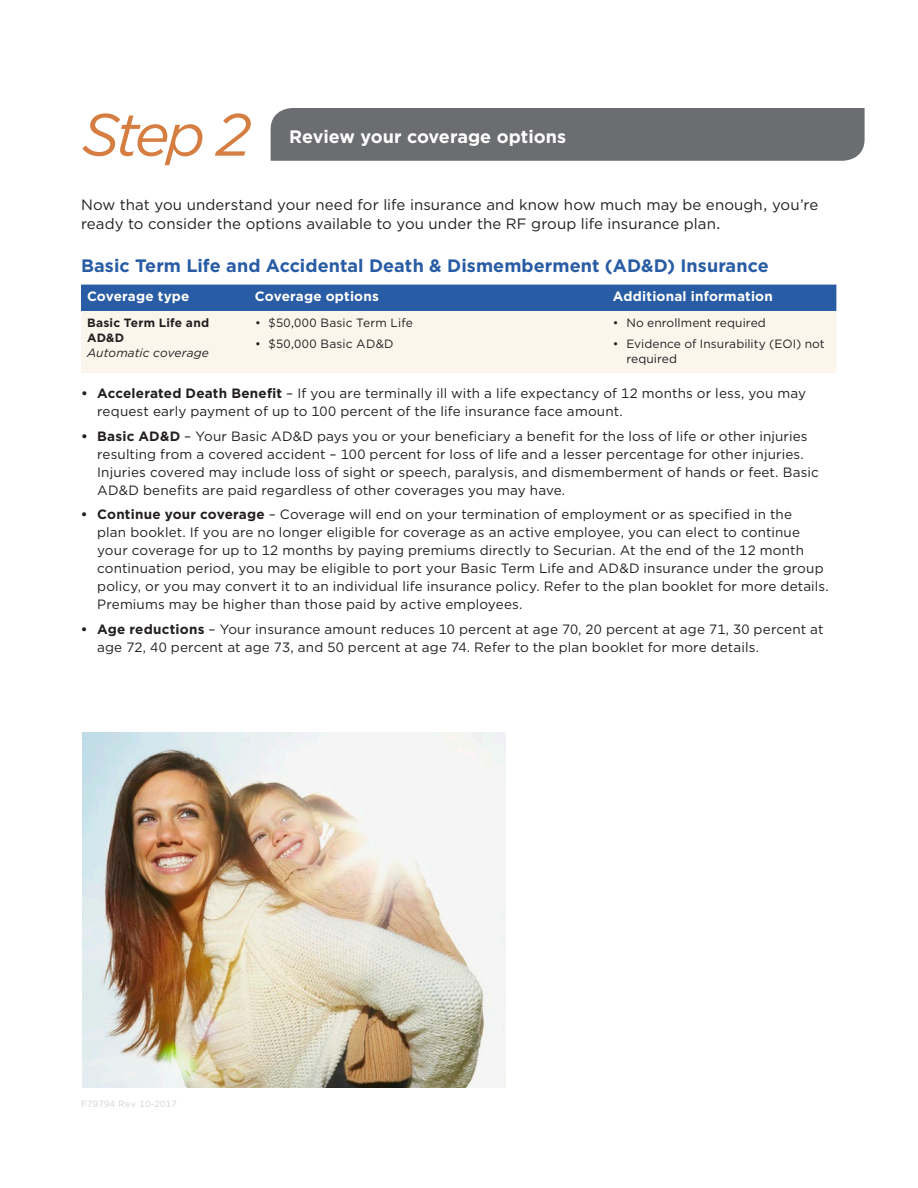
<style>
.page{position:relative;width:918px;height:1188px;background:#fff}
.page>*{position:absolute;margin:0;border:0;box-sizing:border-box;transform-origin:0 0}
.t1{font:italic 59.55px "Gotham";color:#d67d41}
.t2{font:700 18px "Gotham";letter-spacing:.005em;color:#285ca4}
.t3{font:700 18px "Gotham";color:#fff}
.t4{font:15px/19.5px "Gotham";letter-spacing:.005em;color:#231f20}
.t5{font:13.5px/18px "Gotham";letter-spacing:.01em;color:#231f20}
.t6{font:700 13.5px "Gotham";letter-spacing:.015em;color:#fff}
.t7{font:12px/15px "Gotham";letter-spacing:.01em;color:#231f20}
.t8{font:700 12px/15px "Gotham";letter-spacing:.02em;color:#231f20}
.t9{font:italic 12px "Gotham";letter-spacing:.01em;color:#231f20}
.t10{font:9px "Gotham";letter-spacing:.025em;color:#d1d2d4}
.s1{font-weight:700}
</style>
<div class="page">
<div style="left:271px;top:108px;width:594px;height:53px;background:#6c6d70"></div>
<div style="left:81px;top:285px;width:755px;height:26px;background:#285ca4"></div>
<div style="left:81px;top:311px;width:755px;height:62px;background:#fbf5ec"></div>
<img style="left:83px;top:733px;width:423px;height:354px">
<h1 class="t1" style="left:82px;top:96px;width:173px">Step 2</h1>
<p class="t4" style="left:81px;top:195px;width:739px">Now that you understand your need for life insurance and know how much may be enough, you’re ready to consider the options available to you under the RF group life insurance plan.</p>
<h2 class="t2" style="left:81px;top:254px;width:689px">Basic Term Life and Accidental Death &amp; Dismemberment (AD&amp;D) Insurance</h2>
<p class="t6" style="left:87px;top:288px;width:104px">Coverage type</p>
<p class="t6" style="left:255px;top:288px;width:125px">Coverage options</p>
<p class="t6" style="left:613px;top:288px;width:162px">Additional information</p>
<p class="t8" style="left:87px;top:315px;width:124px">Basic Term Life and<br>AD&amp;D</p>
<p class="t9" style="left:87px;top:345px;width:123px">Automatic coverage</p>
<h2 class="t3" style="left:289px;top:124px;width:279px">Review your coverage options</h2>
<p class="t7" style="left:255px;top:315px;width:160px">• $50,000 Basic Term Life</p>
<p class="t7" style="left:255px;top:336px;width:140px">• $50,000 Basic AD&amp;D</p>
<p class="t7" style="left:613px;top:315px;width:154px">• No enrollment required</p>
<p class="t7" style="left:626px;top:336px;width:200px;text-indent:-14px">• Evidence of Insurability (EOI) not required</p>
<p class="t5" style="left:97px;top:384px;width:710px;text-indent:-16px"><span class="s1">• Accelerated Death Benefit</span> – If you are terminally ill with a life expectancy of 12 months or less, you may request early payment of up to 100 percent of the life insurance face amount.</p>
<p class="t5" style="left:97px;top:427px;width:723px;text-indent:-16px"><span class="s1">• Basic AD&amp;D</span> – Your Basic AD&amp;D pays you or your beneficiary a benefit for the loss of life or other injuries resulting from a covered accident – 100 percent for loss of life and a lesser percentage for other injuries.<br>Injuries covered may include loss of sight or speech, paralysis, and dismemberment of hands or feet. Basic AD&amp;D benefits are paid regardless of other coverages you may have.</p>
<p class="t5" style="left:97px;top:505px;width:733px;text-indent:-16px"><span class="s1">• Continue your coverage</span> – Coverage will end on your termination of employment or as specified in the<br>plan booklet. If you are no longer eligible for coverage as an active employee, you can elect to continue your coverage for up to 12 months by paying premiums directly to Securian. At the end of the 12 month continuation period, you may be eligible to port your Basic Term Life and AD&amp;D insurance under the group policy, or you may convert it to an individual life insurance policy. Refer to the plan booklet for more details.<br>Premiums may be higher than those paid by active employees.</p>
<p class="t5" style="left:97px;top:620px;width:728px;text-indent:-16px"><span class="s1">• Age reductions</span> – Your insurance amount reduces 10 percent at age 70, 20 percent at age 71, 30 percent at age 72, 40 percent at age 73, and 50 percent at age 74. Refer to the plan booklet for more details.</p>
<p class="t10" style="left:81px;top:1098px;width:97px">F79794 Rev 10-2017</p>
</div>
